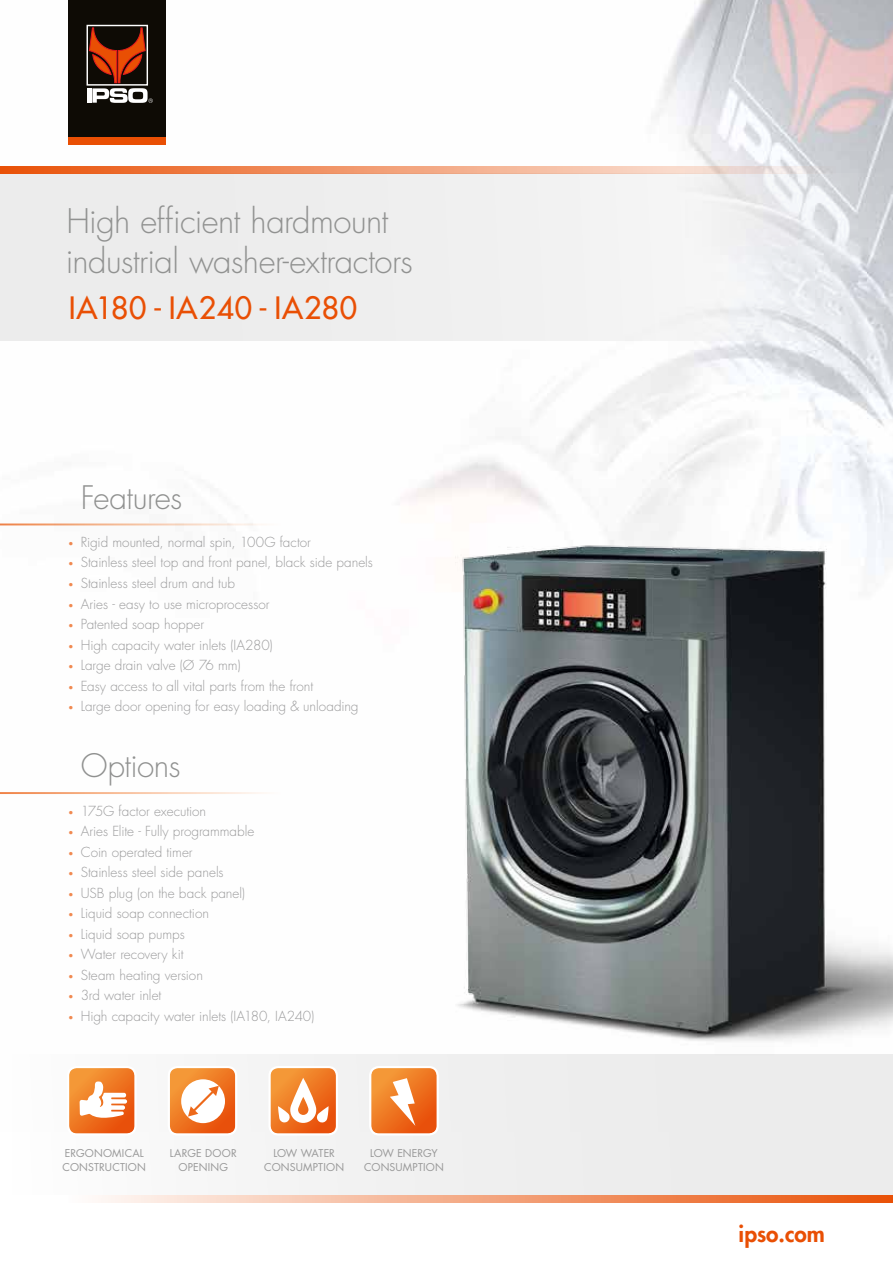
<style>
.page{position:relative;width:893px;height:1263px;background:#fff}
.page>*{position:absolute;margin:0;border:0;box-sizing:border-box;transform-origin:0 0}
.t1{font:300 33px/40.5px "Futura Std";letter-spacing:-.02em;color:#919291}
.t2{font:300 31.5px "Futura Std";letter-spacing:-.02em;color:#919291}
.t3{font:500 30px "Futura Std";letter-spacing:.025em;color:#e94f04}
.t4{font:800 22.5px "Futura Std";color:#e94f04}
.t5{font:300 13.5px "Futura Std";color:#9c9c9d}
.t6{font:10.5px/13.5px "Futura Std";letter-spacing:.015em;color:#989898;text-align:center}
.s1{font-size:9px;color:#f18a51}
</style>
<div class="page">
<img style="left:0;top:0;width:893px;height:526px">
<div style="left:69px;top:0;width:97px;height:137px;background:#0e0b05"></div>
<svg style="left:86px;top:24px;width:67px;height:79px"></svg>
<div style="left:69px;top:137px;width:97px;height:8px;background:#e94f04"></div>
<div style="left:0;top:173px;width:891px;height:168px;background:#ececec"></div>
<div style="left:0;top:166px;width:836px;height:7px;background:#e9550c"></div>
<img style="left:40px;top:149px;width:853px;height:1054px">
<hr style="left:0;top:523px;width:281px;height:2px;background:#fff">
<hr style="left:0;top:792px;width:281px;height:2px;background:#fff">
<h1 class="t1" style="left:66px;top:202px;width:349px">High efficient hardmount industrial washer-extractors</h1>
<h3 class="t3" style="left:69px;top:290px;width:290px">IA180 - IA240 - IA280</h3>
<h2 class="t2" style="left:81px;top:478px;width:103px">Features</h2>
<p class="t5" style="left:68px;top:534px;width:245px"><span class="s1">•</span> Rigid mounted, normal spin, 100G factor</p>
<p class="t5" style="left:68px;top:554px;width:306px"><span class="s1">•</span> Stainless steel top and front panel, black side panels</p>
<p class="t5" style="left:68px;top:575px;width:168px"><span class="s1">•</span> Stainless steel drum and tub</p>
<p class="t5" style="left:68px;top:595px;width:203px"><span class="s1">•</span> Aries - easy to use microprocessor</p>
<p class="t5" style="left:68px;top:616px;width:138px"><span class="s1">•</span> Patented soap hopper</p>
<p class="t5" style="left:68px;top:636px;width:206px"><span class="s1">•</span> High capacity water inlets (IA280)</p>
<p class="t5" style="left:68px;top:657px;width:174px"><span class="s1">•</span> Large drain valve (Ø 76 mm)</p>
<p class="t5" style="left:68px;top:677px;width:247px"><span class="s1">•</span> Easy access to all vital parts from the front</p>
<p class="t5" style="left:68px;top:698px;width:292px"><span class="s1">•</span> Large door opening for easy loading &amp; unloading</p>
<h2 class="t2" style="left:81px;top:747px;width:101px">Options</h2>
<p class="t5" style="left:68px;top:802px;width:140px"><span class="s1">•</span> 175G factor execution</p>
<p class="t5" style="left:68px;top:823px;width:188px"><span class="s1">•</span> Aries Elite - Fully programmable</p>
<p class="t5" style="left:68px;top:843px;width:126px"><span class="s1">•</span> Coin operated timer</p>
<p class="t5" style="left:68px;top:864px;width:157px"><span class="s1">•</span> Stainless steel side panels</p>
<p class="t5" style="left:68px;top:884px;width:179px"><span class="s1">•</span> USB plug (on the back panel)</p>
<p class="t5" style="left:68px;top:905px;width:143px"><span class="s1">•</span> Liquid soap connection</p>
<p class="t5" style="left:68px;top:925px;width:118px"><span class="s1">•</span> Liquid soap pumps</p>
<p class="t5" style="left:68px;top:946px;width:117px"><span class="s1">•</span> Water recovery kit</p>
<p class="t5" style="left:68px;top:966px;width:136px"><span class="s1">•</span> Steam heating version</p>
<p class="t5" style="left:68px;top:987px;width:95px"><span class="s1">•</span> 3rd water inlet</p>
<p class="t5" style="left:68px;top:1007px;width:248px"><span class="s1">•</span> High capacity water inlets (IA180, IA240)</p>
<p class="t6" style="left:63px;top:1147px;width:85px;text-align:left">ERGONOMICAL<br>CONSTRUCTION</p>
<p class="t6" style="left:170px;top:1147px;width:68px">LARGE DOOR<br>OPENING</p>
<p class="t6" style="left:264px;top:1147px;width:81px">LOW WATER<br>CONSUMPTION</p>
<p class="t6" style="left:364px;top:1147px;width:81px">LOW ENERGY<br>CONSUMPTION</p>
<h3 class="t4" style="left:739px;top:1219px;width:88px">ipso.com</h3>
</div>
